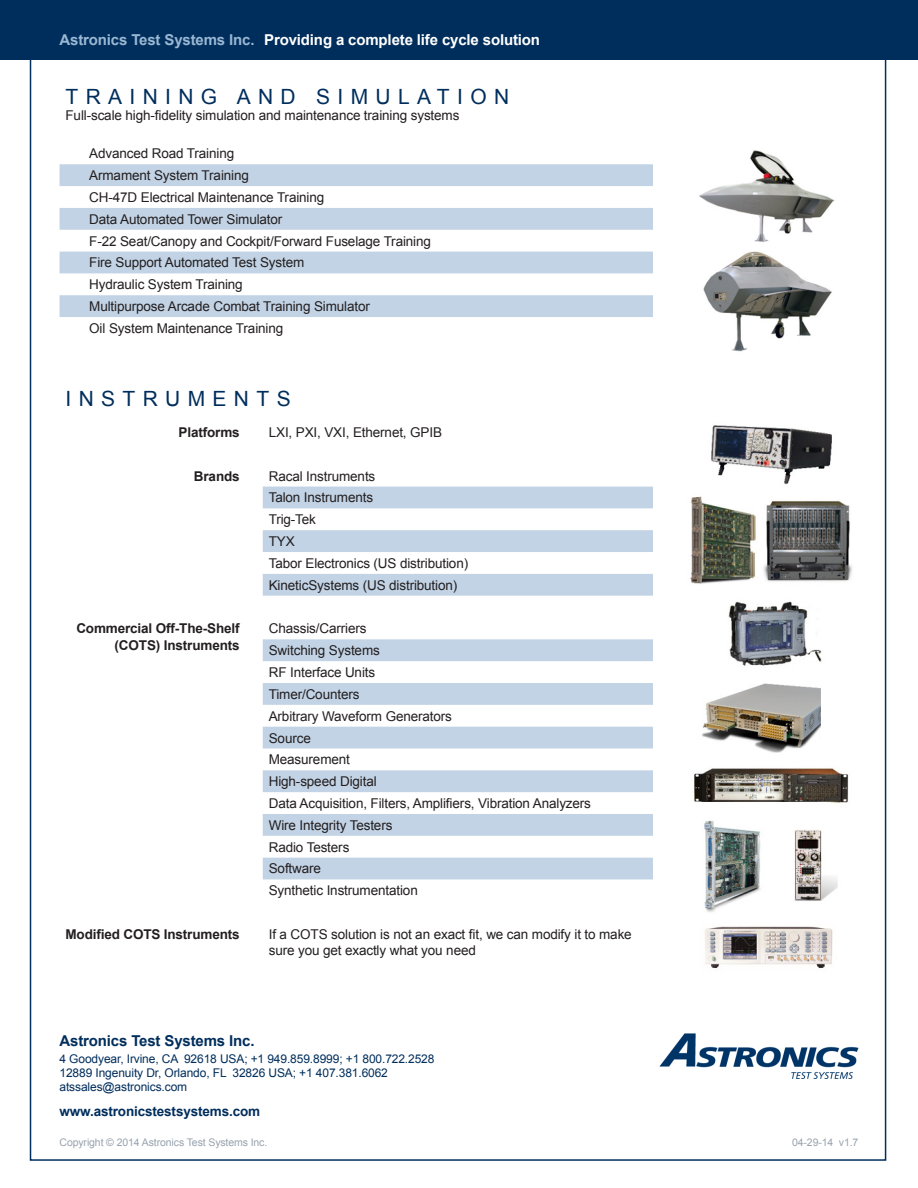
<style>
.page{position:relative;width:918px;height:1188px;background:#fff}
.page>*{position:absolute;margin:0;border:0;box-sizing:border-box;transform-origin:0 0}
.Section_Heading{font:21px "Arial";letter-spacing:.35em;color:#002e5c}
.t1{font:700 15px "Arial";letter-spacing:-.01em;color:#fff}
.t2{font:700 15px "Arial";letter-spacing:-.01em;color:#9ab7d3}
.t3{font:700 15px "Arial";letter-spacing:-.01em;color:#002e5c}
.Body_Copy{font:13.5px/16.2px "Arial";letter-spacing:-.01em;color:#231f20}
.Body_Copy_Right{font:13.5px "Arial";letter-spacing:-.01em;color:#231f20}
.Body_Copy-2{font:700 13.5px/16.2px "Arial";letter-spacing:-.01em;color:#231f20;text-align:right}
.t4{font:700 13.5px "Arial";letter-spacing:-.01em;color:#002e5c}
.t5{font:12px/14.4px "Arial";letter-spacing:-.01em;color:#002e5c}
.t6{font:10.5px "Arial";letter-spacing:-.01em;color:#97a3ae}
</style>
<div class="page">
<div style="left:0;top:0;width:918px;height:60px;background:#002e5c"></div>
<img style="left:659px;top:1033px;width:200px;height:46px">
<svg style="left:60px;top:164px;width:593px;height:153px;fill:#c2d3e5"></svg>
<svg style="left:263px;top:487px;width:390px;height:392px"></svg>
<img style="left:690px;top:425px;width:162px;height:543px">
<img style="left:699px;top:150px;width:136px;height:202px">
<p class="t2" style="left:60px;top:29px;width:197px">Astronics Test Systems Inc.</p>
<p class="t1" style="left:264px;top:29px;width:277px">Providing a complete life cycle solution</p>
<p class="Section_Heading" style="left:66px;top:83px;width:445px">TRAINING AND SIMULATION</p>
<p class="Body_Copy" style="left:66px;top:108px;width:395px">Full-scale high-fidelity simulation and maintenance training systems</p>
<p class="Body_Copy_Right" style="left:89px;top:145px;width:146px">Advanced Road Training</p>
<p class="Body_Copy_Right" style="left:89px;top:167px;width:161px">Armament System Training</p>
<p class="Body_Copy_Right" style="left:89px;top:188px;width:237px">CH-47D Electrical Maintenance Training</p>
<p class="Body_Copy_Right" style="left:89px;top:210px;width:195px">Data Automated Tower Simulator</p>
<p class="Body_Copy_Right" style="left:89px;top:232px;width:343px">F-22 Seat/Canopy and Cockpit/Forward Fuselage Training</p>
<p class="Body_Copy_Right" style="left:89px;top:254px;width:217px">Fire Support Automated Test System</p>
<p class="Body_Copy_Right" style="left:89px;top:276px;width:155px">Hydraulic System Training</p>
<p class="Body_Copy_Right" style="left:89px;top:297px;width:282px">Multipurpose Arcade Combat Training Simulator</p>
<p class="Body_Copy_Right" style="left:89px;top:319px;width:196px">Oil System Maintenance Training</p>
<p class="Section_Heading" style="left:66px;top:385px;width:227px">INSTRUMENTS</p>
<p class="Body_Copy-2" style="left:179px;top:424px;width:63px">Platforms</p>
<p class="Body_Copy" style="left:269px;top:424px;width:175px">LXI, PXI, VXI, Ethernet, GPIB</p>
<p class="Body_Copy-2" style="left:194px;top:468px;width:47px">Brands</p>
<p class="Body_Copy" style="left:269px;top:468px;width:108px">Racal Instruments</p>
<p class="Body_Copy" style="left:269px;top:490px;width:106px">Talon Instruments</p>
<p class="Body_Copy" style="left:269px;top:512px;width:49px">Trig-Tek</p>
<p class="Body_Copy" style="left:269px;top:533px;width:27px">TYX</p>
<p class="Body_Copy" style="left:269px;top:555px;width:201px">Tabor Electronics (US distribution)</p>
<p class="Body_Copy" style="left:269px;top:577px;width:190px">KineticSystems (US distribution)</p>
<p class="Body_Copy-2" style="left:76px;top:621px;width:165px">Commercial Off-The-Shelf (COTS) Instruments</p>
<p class="Body_Copy" style="left:269px;top:621px;width:99px">Chassis/Carriers</p>
<p class="Body_Copy" style="left:269px;top:642px;width:113px">Switching Systems</p>
<p class="Body_Copy" style="left:269px;top:664px;width:108px">RF Interface Units</p>
<p class="Body_Copy" style="left:269px;top:686px;width:92px">Timer/Counters</p>
<p class="Body_Copy" style="left:269px;top:708px;width:185px">Arbitrary Waveform Generators</p>
<p class="Body_Copy" style="left:269px;top:730px;width:44px">Source</p>
<p class="Body_Copy" style="left:269px;top:752px;width:83px">Measurement</p>
<p class="Body_Copy" style="left:269px;top:773px;width:109px">High-speed Digital</p>
<p class="Body_Copy" style="left:269px;top:795px;width:324px">Data Acquisition, Filters, Amplifiers, Vibration Analyzers</p>
<p class="Body_Copy" style="left:269px;top:817px;width:125px">Wire Integrity Testers</p>
<p class="Body_Copy" style="left:269px;top:839px;width:82px">Radio Testers</p>
<p class="Body_Copy" style="left:269px;top:861px;width:54px">Software</p>
<p class="Body_Copy" style="left:269px;top:883px;width:151px">Synthetic Instrumentation</p>
<p class="Body_Copy-2" style="left:66px;top:927px;width:176px">Modified COTS Instruments</p>
<p class="Body_Copy" style="left:269px;top:926px;width:365px">If a COTS solution is not an exact fit, we can modify it to make sure you get exactly what you need</p>
<p class="t3" style="left:60px;top:1031px;width:197px">Astronics Test Systems Inc.</p>
<p class="t5" style="left:60px;top:1051px;width:377px">4 Goodyear, Irvine, CA 92618 USA; +1 949.859.8999; +1 800.722.2528<br>12889 Ingenuity Dr, Orlando, FL 32826 USA; +1 407.381.6062 atssales@astronics.com</p>
<p class="t4" style="left:60px;top:1102px;width:202px">www.astronicstestsystems.com</p>
<p class="t6" style="left:60px;top:1135px;width:209px">Copyright © 2014 Astronics Test Systems Inc.</p>
<p class="t6" style="left:792px;top:1135px;width:68px">04-29-14 v1.7</p>
</div>
